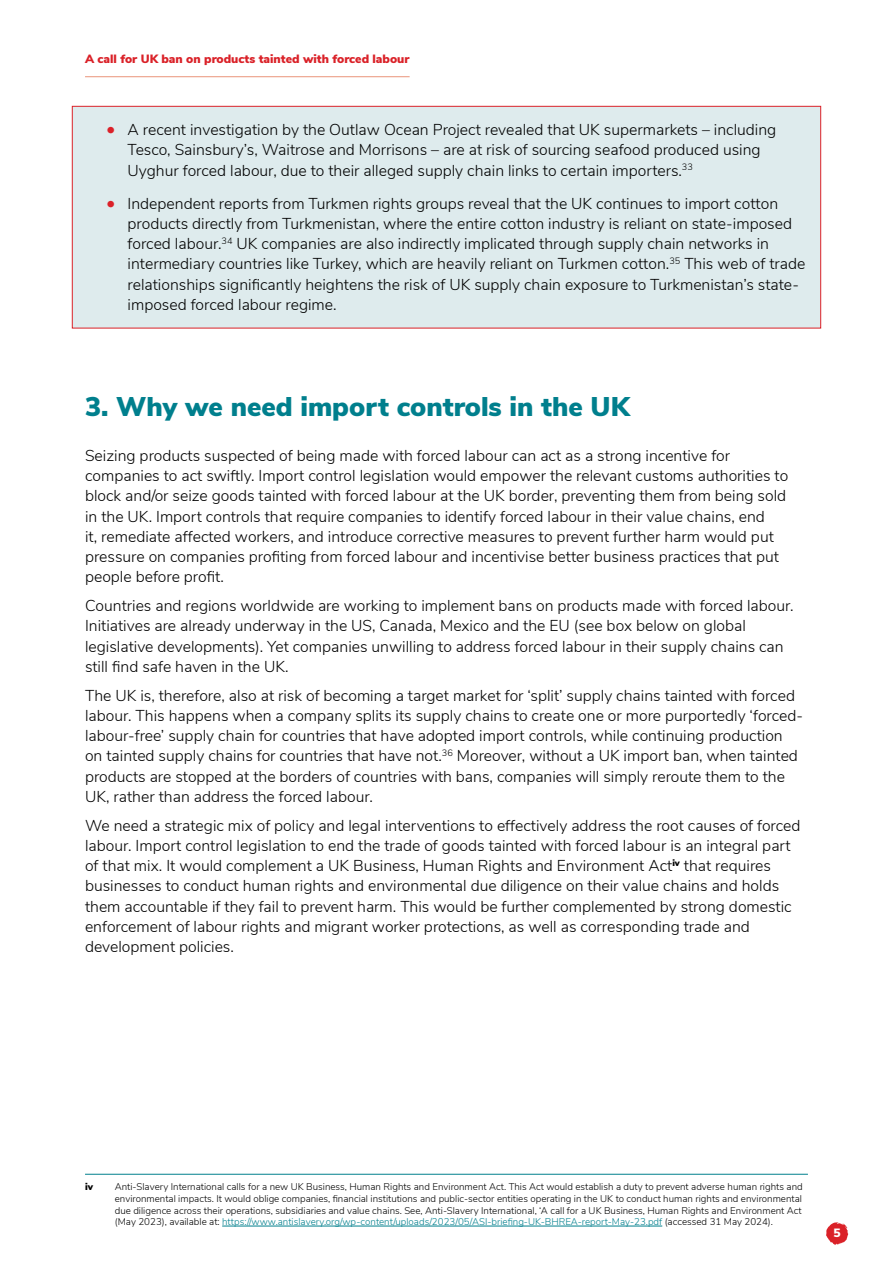
<style>
.page{position:relative;width:893px;height:1263px;background:#fff}
.page>*{position:absolute;margin:0;border:0;box-sizing:border-box;transform-origin:0 0}
.t1{font:900 27px "Nunito Sans";color:#007f8d}
.t2{font:300 15.75px/20.2px "Nunito Sans";color:#000}
.t3{font:900 12px "Nunito Sans";color:#da2128}
.t4{font:900 12px "Nunito Sans";color:#fff}
.t5{font:300 9.75px/11.7px "Nunito Sans";color:#000;text-align:justify}
.t6{font:900 9.75px "Nunito Sans";color:#000}
.s1{font-weight:900;font-size:18px;color:#db2129}
.s2{color:#007f8d}
</style>
<div class="page">
<hr style="left:85px;top:76px;width:325px;height:1px;background:#ea947a">
<svg style="left:826px;top:1222px;width:22px;height:23px"></svg>
<div style="left:72px;top:106px;width:749px;height:222px;background:#deebed;border:1px solid #da2128"></div>
<hr style="left:85px;top:1174px;width:723px;height:1px;background:#007f8d">
<hr style="left:222px;top:1226px;width:440px;height:1px;background:#007f8d">
<p class="t3" style="left:85px;top:50px;width:326px">A call for UK ban on products tainted with forced labour</p>
<p class="t2" style="left:128px;top:118px;width:650px;text-indent:-21px"><span class="s1">•</span> A recent investigation by the Outlaw Ocean Project revealed that UK supermarkets – including<br>Tesco, Sainsbury’s, Waitrose and Morrisons – are at risk of sourcing seafood produced using<br>Uyghur forced labour, due to their alleged supply chain links to certain importers.<sup>33</sup></p>
<p class="t2" style="left:128px;top:192px;width:679px;text-indent:-21px"><span class="s1">•</span> Independent reports from Turkmen rights groups reveal that the UK continues to import cotton products directly from Turkmenistan, where the entire cotton industry is reliant on state-imposed forced labour.<sup>34</sup> UK companies are also indirectly implicated through supply chain networks in intermediary countries like Turkey, which are heavily reliant on Turkmen cotton.<sup>35</sup> This web of trade relationships significantly heightens the risk of UK supply chain exposure to Turkmenistan’s state&shy;imposed forced labour regime.</p>
<h1 class="t1" style="left:85px;top:386px;width:546px">3. Why we need import controls in the UK</h1>
<p class="t2" style="left:85px;top:444px;width:705px">Seizing products suspected of being made with forced labour can act as a strong incentive for companies to act swiftly. Import control legislation would empower the relevant customs authorities to block and/or seize goods tainted with forced labour at the UK border, preventing them from being sold in the UK. Import controls that require companies to identify forced labour in their value chains, end<br>it, remediate affected workers, and introduce corrective measures to prevent further harm would put pressure on companies profiting from forced labour and incentivise better business practices that put people before profit.</p>
<p class="t2" style="left:85px;top:594px;width:710px">Countries and regions worldwide are working to implement bans on products made with forced labour.<br>Initiatives are already underway in the US, Canada, Mexico and the EU (see box below on global legislative developments). Yet companies unwilling to address forced labour in their supply chains can still find safe haven in the UK.</p>
<p class="t2" style="left:85px;top:684px;width:720px">The UK is, therefore, also at risk of becoming a target market for ‘split’ supply chains tainted with forced labour. This happens when a company splits its supply chains to create one or more purportedly ‘forced&shy;labour-free’ supply chain for countries that have adopted import controls, while continuing production on tainted supply chains for countries that have not.<sup>36</sup> Moreover, without a UK import ban, when tainted products are stopped at the borders of countries with bans, companies will simply reroute them to the UK, rather than address the forced labour.</p>
<p class="t2" style="left:85px;top:814px;width:717px">We need a strategic mix of policy and legal interventions to effectively address the root causes of forced labour. Import control legislation to end the trade of goods tainted with forced labour is an integral part of that mix. It would complement a UK Business, Human Rights and Environment Act<sup>iv</sup> that requires businesses to conduct human rights and environmental due diligence on their value chains and holds them accountable if they fail to prevent harm. This would be further complemented by strong domestic enforcement of labour rights and migrant worker protections, as well as corresponding trade and development policies.</p>
<p class="t6" style="left:85px;top:1179px;width:10px">iv</p>
<p class="t5" style="left:115px;top:1180px;width:689px">Anti-Slavery International calls for a new UK Business, Human Rights and Environment Act. This Act would establish a duty to prevent adverse human rights and environmental impacts. It would oblige companies, financial institutions and public-sector entities operating in the UK to conduct human rights and environmental due diligence across their operations, subsidiaries and value chains. See, Anti-Slavery International, ‘A call for a UK Business, Human Rights and Environment Act (May 2023), available at: <span class="s2">https://www.antislavery.org/wp-content/uploads/2023/05/ASI-briefing-UK-BHREA-report-May-23.pdf</span> (accessed 31 May 2024).</p>
<p class="t4" style="left:833px;top:1224px;width:9px">5</p>
</div>
